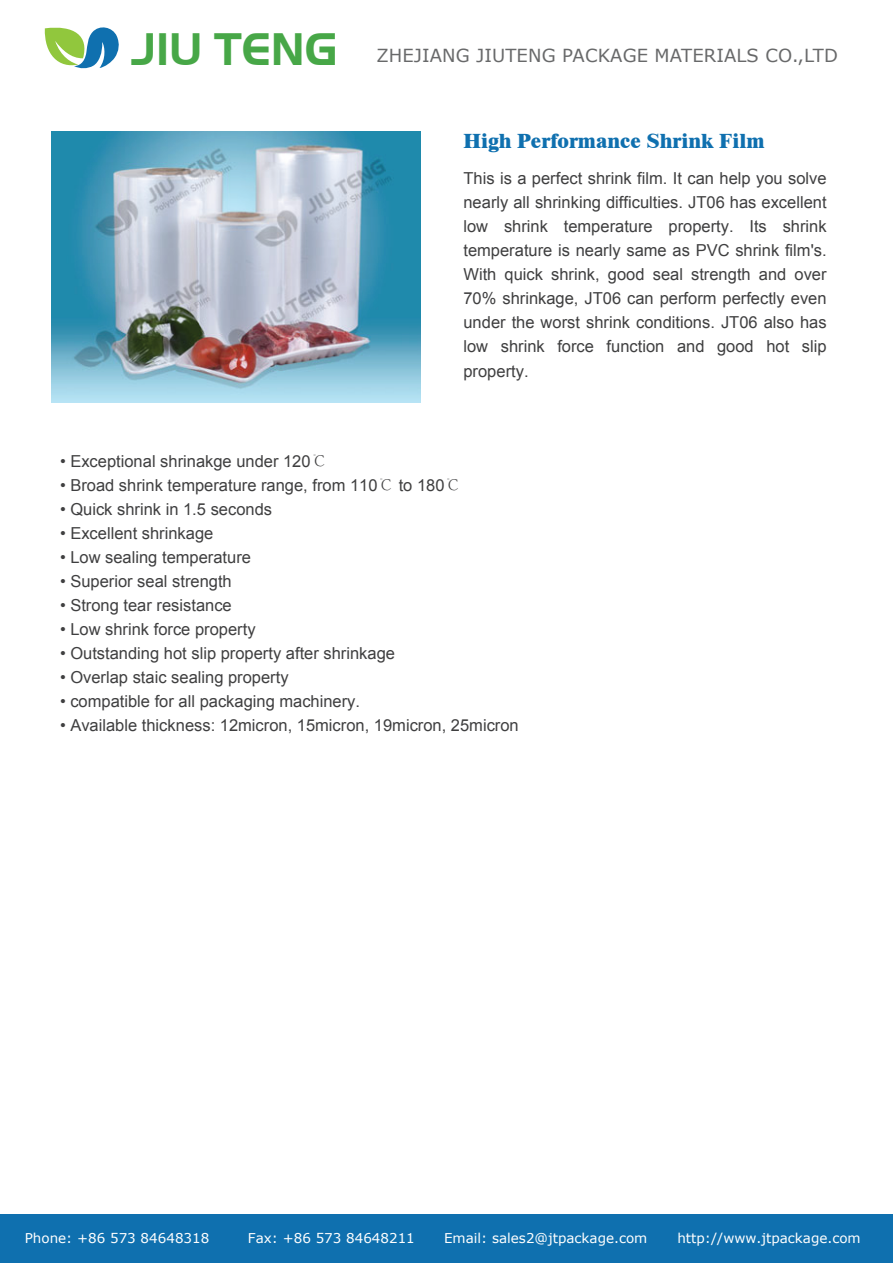
<style>
.page{position:relative;width:893px;height:1263px;background:#fff}
.page>*{position:absolute;margin:0;border:0;box-sizing:border-box;transform-origin:0 0}
.t1{font:700 47.25px "Handel Got D";color:#47a747}
.t2{font:800 21px "Dutch 801 BT";color:#0f70af}
.t3{font:18px "Verdana";letter-spacing:.005em;color:#68696a}
.t4{font:16.5px/24px "Arial";color:#3f3f40;text-align:justify}
.t5{font:13.5px "Verdana";color:#fff}
.s1{font-family:"Adobe Song Std";font-weight:300}
</style>
<div class="page">
<img style="left:52px;top:131px;width:368px;height:272px">
<svg style="left:44px;top:27px;width:75px;height:42px"></svg>
<div style="left:0;top:1214px;width:893px;height:49px;background:#0f70af"></div>
<h1 class="t1" style="left:131px;top:23px;width:208px">JIU TENG</h1>
<p class="t3" style="left:376px;top:44px;width:463px">ZHEJIANG JIUTENG PACKAGE MATERIALS CO.,LTD</p>
<p class="t2" style="left:463px;top:127px;width:303px">High Performance Shrink Film</p>
<p class="t4" style="left:463px;top:167px;width:365px">This is a perfect shrink film. It can help you solve nearly all shrinking difficulties. JT06 has excellent low shrink temperature property. Its shrink temperature is nearly same as PVC shrink film's.<br>With quick shrink, good seal strength and over 70% shrinkage, JT06 can perform perfectly even under the worst shrink conditions. JT06 also has low shrink force function and good hot slip property.</p>
<p class="t4" style="left:60px;top:449px;width:269px">• Exceptional shrinakge under 120<span class="s1">℃</span></p>
<p class="t4" style="left:60px;top:473px;width:403px">• Broad shrink temperature range, from 110<span class="s1">℃</span> to 180<span class="s1">℃</span></p>
<p class="t4" style="left:60px;top:497px;width:214px">• Quick shrink in 1.5 seconds</p>
<p class="t4" style="left:60px;top:521px;width:155px">• Excellent shrinkage</p>
<p class="t4" style="left:60px;top:545px;width:193px">• Low sealing temperature</p>
<p class="t4" style="left:60px;top:569px;width:173px">• Superior seal strength</p>
<p class="t4" style="left:60px;top:593px;width:173px">• Strong tear resistance</p>
<p class="t4" style="left:60px;top:617px;width:197px">• Low shrink force property</p>
<p class="t4" style="left:60px;top:641px;width:337px">• Outstanding hot slip property after shrinkage</p>
<p class="t4" style="left:60px;top:665px;width:230px">• Overlap staic sealing property</p>
<p class="t4" style="left:60px;top:689px;width:302px">• compatible for all packaging machinery.</p>
<p class="t4" style="left:60px;top:713px;width:460px">• Available thickness: 12micron, 15micron, 19micron, 25micron</p>
<p class="t5" style="left:25px;top:1230px;width:186px">Phone: +86 573 84648318</p>
<p class="t5" style="left:248px;top:1230px;width:168px">Fax: +86 573 84648211</p>
<p class="t5" style="left:444px;top:1230px;width:205px">Email: sales2@jtpackage.com</p>
<p class="t5" style="left:677px;top:1230px;width:185px">http://www.jtpackage.com</p>
</div>
